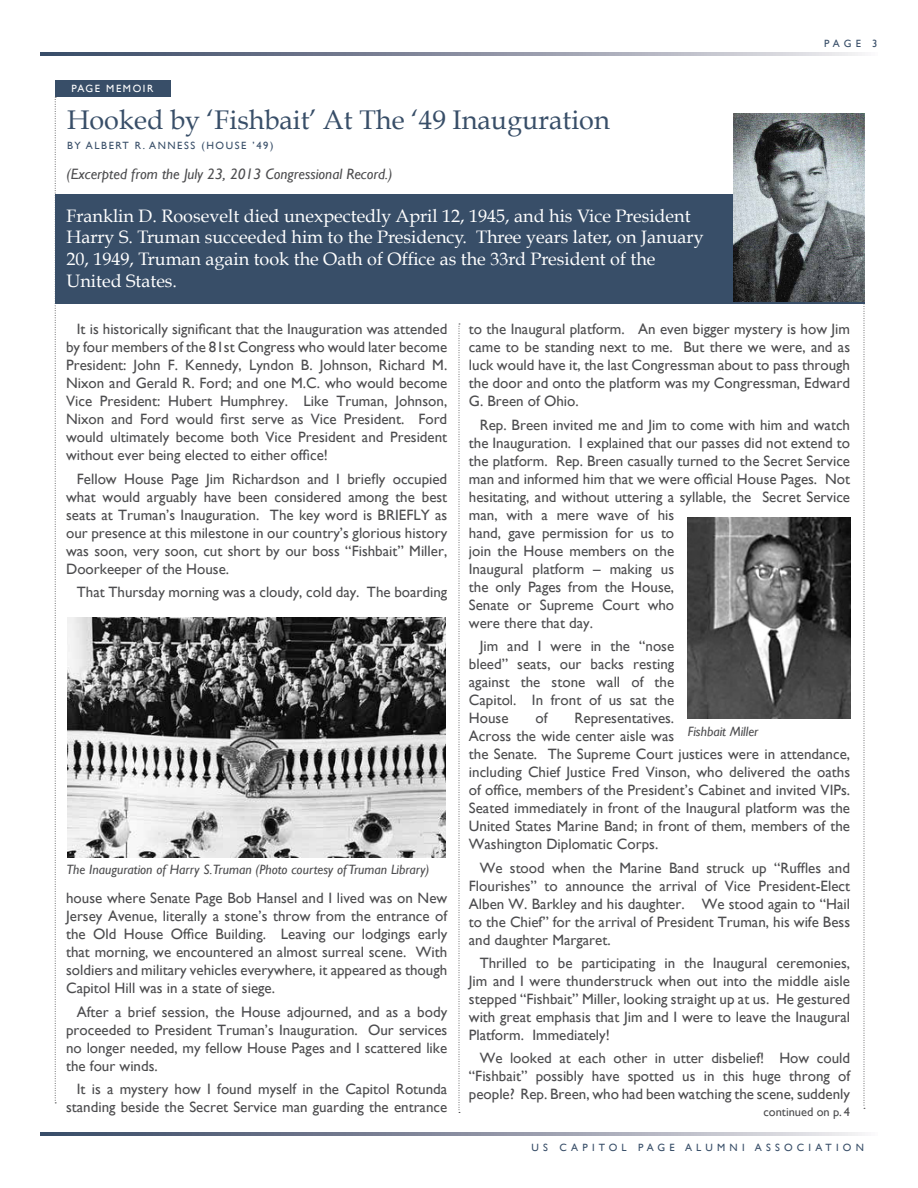
<style>
.page{position:relative;width:918px;height:1188px;background:#fff}
.page>*{position:absolute;margin:0;border:0;box-sizing:border-box;transform-origin:0 0}
.t1{font:27px "Book Antiqua";color:#384e68}
.t2{font:18px/21.6px "Book Antiqua";color:#fff}
.t3{font:15px/18px "Gill Sans";color:#4d4d4f;text-align:justify}
.t4{font:italic 15px "Gill Sans";color:#4d4d4f}
.t5{font:italic 13.5px "Gill Sans";color:#4d4d4f}
.t6{font:12.3px "Gill Sans";color:#4d4d4f}
.t7{font:10.5px "Gill Sans";letter-spacing:.4em;color:#384e68}
.t8{font:10.5px "Gill Sans";letter-spacing:.15em;color:#384e68}
.t9{font:10.5px "Gill Sans";letter-spacing:.15em;color:#fff}
.t10{font:10.5px "Gill Sans";letter-spacing:.36em;color:#384e68}
</style>
<div class="page">
<svg style="left:40px;top:53px;width:822px;height:2px;background:#8c92a3"></svg>
<svg style="left:40px;top:1133px;width:822px;height:2px;background:#8c92a3"></svg>
<div style="left:55px;top:81px;width:116px;height:16px;background:#384e68"></div>
<svg style="left:55px;top:97px;width:1px;height:1006px"></svg>
<svg style="left:864px;top:304px;width:1px;height:805px"></svg>
<svg style="left:459px;top:324px;width:1px;height:789px"></svg>
<img style="left:67px;top:618px;width:378px;height:239px">
<img style="left:688px;top:518px;width:162px;height:200px">
<div style="left:56px;top:194px;width:809px;height:110px;background:#384e68"></div>
<img style="left:733px;top:114px;width:132px;height:188px">
<p class="t9" style="left:71px;top:83px;width:84px">Page Memoir</p>
<h1 class="t1" style="left:67px;top:103px;width:544px">Hooked by ‘Fishbait’ At The ‘49 Inauguration</h1>
<p class="t8" style="left:67px;top:139px;width:208px">By Albert R. Anness (House ’49)</p>
<p class="t4" style="left:66px;top:165px;width:328px">(Excerpted from the July 23, 2013 Congressional Record.)</p>
<p class="t2" style="left:66px;top:205px;width:639px">Franklin D. Roosevelt died unexpectedly April 12, 1945, and his Vice President Harry S. Truman succeeded him to the Presidency. Three years later, on January 20, 1949, Truman again took the Oath of Office as the 33rd President of the United States.</p>
<p class="t10" style="left:824px;top:37px;width:55px">page 3</p>
<p class="t3" style="left:66px;top:321px;width:383px;text-align:left;text-indent:11px">It is historically significant that the Inauguration was attended by four members of the 81st Congress who would later become President: John F. Kennedy, Lyndon B. Johnson, Richard M.<br>Nixon and Gerald R. Ford; and one M.C. who would become Vice President: Hubert Humphrey. Like Truman, Johnson, Nixon and Ford would first serve as Vice President. Ford would ultimately become both Vice President and President without ever being elected to either office!</p>
<p class="t3" style="left:66px;top:470px;width:383px;text-indent:11px">Fellow House Page Jim Richardson and I briefly occupied what would arguably have been considered among the best seats at Truman’s Inauguration. The key word is BRIEFLY as our presence at this milestone in our country’s glorious history was soon, very soon, cut short by our boss “Fishbait” Miller, Doorkeeper of the House.</p>
<p class="t3" style="left:77px;top:583px;width:372px">That Thursday morning was a cloudy, cold day. The boarding</p>
<p class="t5" style="left:66px;top:862px;width:365px">The Inauguration of Harry S.Truman (Photo courtesy of Truman Library)</p>
<p class="t3" style="left:66px;top:889px;width:383px">house where Senate Page Bob Hansel and I lived was on New Jersey Avenue, literally a stone’s throw from the entrance of the Old House Office Building. Leaving our lodgings early that morning, we encountered an almost surreal scene. With soldiers and military vehicles everywhere, it appeared as though Capitol Hill was in a state of siege.</p>
<p class="t3" style="left:66px;top:1003px;width:383px;text-indent:11px">After a brief session, the House adjourned, and as a body proceeded to President Truman’s Inauguration. Our services no longer needed, my fellow House Pages and I scattered like the four winds.</p>
<p class="t3" style="left:66px;top:1080px;width:383px;text-align:right">It is a mystery how I found myself in the Capitol Rotunda standing beside the Secret Service man guarding the entrance</p>
<p class="t3" style="left:469px;top:321px;width:383px">to the Inaugural platform. An even bigger mystery is how Jim came to be standing next to me. But there we were, and as luck would have it, the last Congressman about to pass through the door and onto the platform was my Congressman, Edward G. Breen of Ohio.</p>
<p class="t3" style="left:469px;top:416px;width:383px;text-align:left;text-indent:11px">Rep. Breen invited me and Jim to come with him and watch the Inauguration. I explained that our passes did not extend to the platform. Rep. Breen casually turned to the Secret Service man and informed him that we were official House Pages. Not hesitating, and without uttering a syllable, the Secret Service man, with a mere wave of his<br>hand, gave permission for us to<br>join the House members on the<br>Inaugural platform – making us<br>the only Pages from the House,<br>Senate or Supreme Court who<br>were there that day.</p>
<p class="t3" style="left:469px;top:637px;width:207px;text-indent:11px">Jim and I were in the “nose bleed” seats, our backs resting against the stone wall of the Capitol. In front of us sat the House</p>
<p class="t3" style="left:535px;top:709px;width:14px">of</p>
<p class="t3" style="left:469px;top:709px;width:383px;text-align:left;text-indent:106px">Representatives.<br>Across the wide center aisle was<br>the Senate. The Supreme Court justices were in attendance, including Chief Justice Fred Vinson, who delivered the oaths of office, members of the President’s Cabinet and invited VIPs.<br>Seated immediately in front of the Inaugural platform was the United States Marine Band; in front of them, members of the Washington Diplomatic Corps.</p>
<p class="t3" style="left:469px;top:859px;width:383px;text-indent:11px">We stood when the Marine Band struck up “Ruffles and Flourishes” to announce the arrival of Vice President-Elect Alben W. Barkley and his daughter. We stood again to “Hail to the Chief” for the arrival of President Truman, his wife Bess and daughter Margaret.</p>
<p class="t3" style="left:469px;top:954px;width:383px;text-indent:11px">Thrilled to be participating in the Inaugural ceremonies, Jim and I were thunderstruck when out into the middle aisle stepped “Fishbait” Miller, looking straight up at us. He gestured with great emphasis that Jim and I were to leave the Inaugural Platform. Immediately!</p>
<p class="t3" style="left:469px;top:1050px;width:383px;text-indent:11px">We looked at each other in utter disbelief! How could “Fishbait” possibly have spotted us in this huge throng of people? Rep. Breen, who had been watching the scene, suddenly</p>
<p class="t5" style="left:688px;top:724px;width:72px">Fishbait Miller</p>
<p class="t6" style="left:764px;top:1105px;width:88px">continued on p. 4</p>
<p class="t7" style="left:532px;top:1141px;width:233px">US Capitol Page Alu mni Ass</p>
<p class="t7" style="left:784px;top:1141px;width:81px">ociation</p>
</div>
